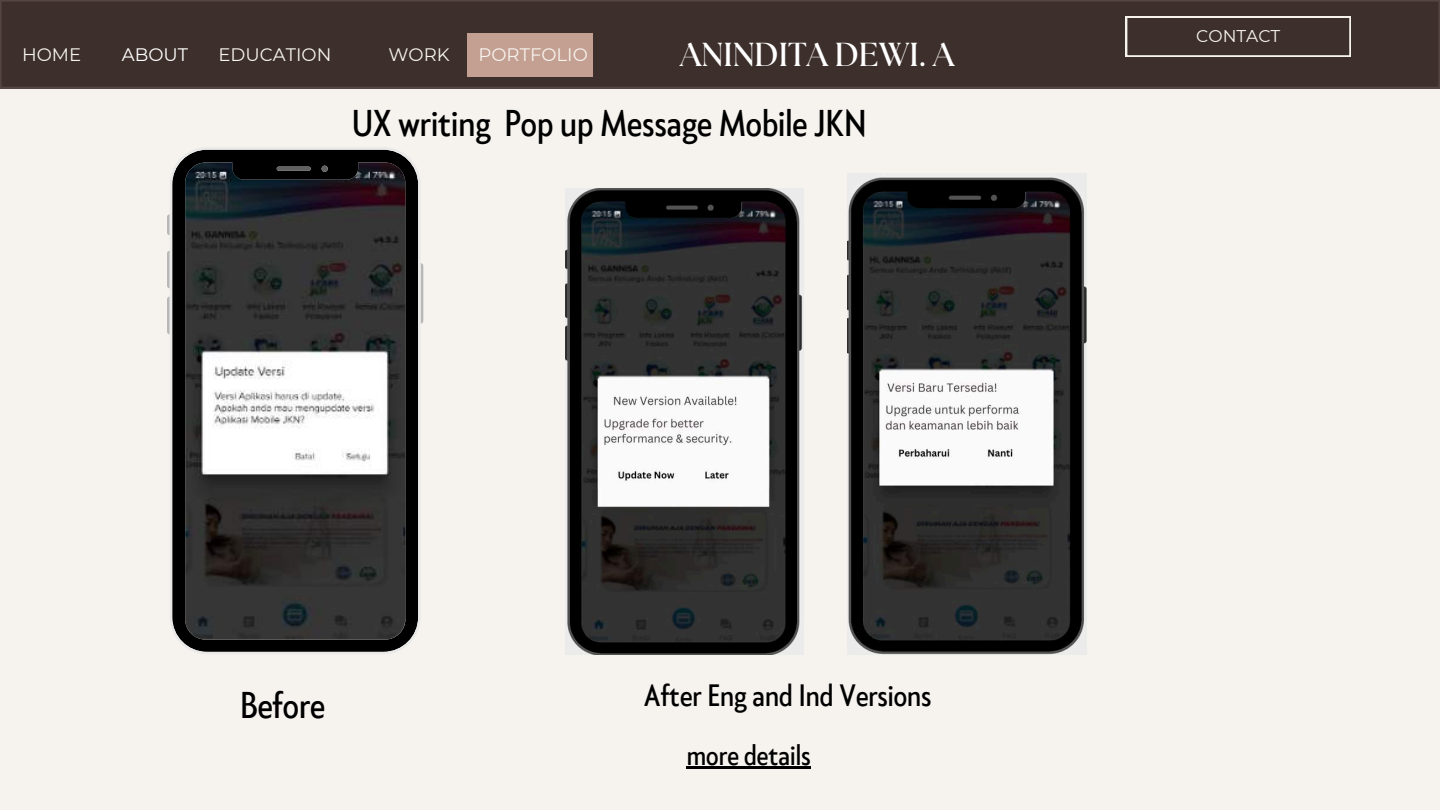
<style>
.page{position:relative;width:1440px;height:810px;background:#f6f3ee}
.page>*{position:absolute;margin:0;border:0;box-sizing:border-box;transform-origin:0 0}
.t1{font:35px "Klein Condensed";color:#000}
.t2{font:700 33.2px "The Seasons";color:#fff}
.t3{font:29px "Klein Condensed";color:#000}
.t4{font:27px "Klein Condensed";color:#000}
.t5{font:18.1px "Montserrat";color:#f6f3ee}
.t6{font:18.1px "Montserrat";color:#fff}
.t7{font:17px "Montserrat";color:#f6f3ee}
</style>
<div class="page">
<div style="left:0;top:0;width:1440px;height:88px;background:#3d2f2b"></div>
<div style="left:467px;top:33px;width:125px;height:43px;background:#c4a092"></div>
<svg style="left:1126px;top:16px;width:225px;height:41px;background:#50433f"></svg>
<svg style="left:167px;top:214px;width:3px;height:21px"></svg>
<svg style="left:167px;top:251px;width:3px;height:37px"></svg>
<svg style="left:167px;top:297px;width:3px;height:37px"></svg>
<svg style="left:421px;top:263px;width:2px;height:61px"></svg>
<svg style="left:170px;top:147px;width:251px;height:507px;background:#525253"></svg>
<img style="left:848px;top:174px;width:239px;height:480px">
<hr style="left:687px;top:767px;width:124px;height:2px;background:#000">
<img style="left:565px;top:189px;width:238px;height:466px">
<p class="t5" style="left:22px;top:43px;width:61px">HOME</p>
<p class="t6" style="left:122px;top:43px;width:68px">ABOUT</p>
<p class="t5" style="left:219px;top:43px;width:114px">EDUCATION</p>
<p class="t5" style="left:389px;top:43px;width:63px">WORK</p>
<p class="t5" style="left:478px;top:43px;width:111px">PORTFOLIO</p>
<p class="t2" style="left:680px;top:40px;width:276px">ANINDITA DEWI. A</p>
<p class="t1" style="left:352px;top:106px;width:516px">UX writing Pop up Message Mobile JKN</p>
<p class="t1" style="left:240px;top:688px;width:87px">Before</p>
<p class="t3" style="left:644px;top:680px;width:289px">After Eng and Ind Versions</p>
<p class="t4" style="left:687px;top:741px;width:125px">more details</p>
<p class="t7" style="left:1196px;top:26px;width:86px">CONTACT</p>
</div>
